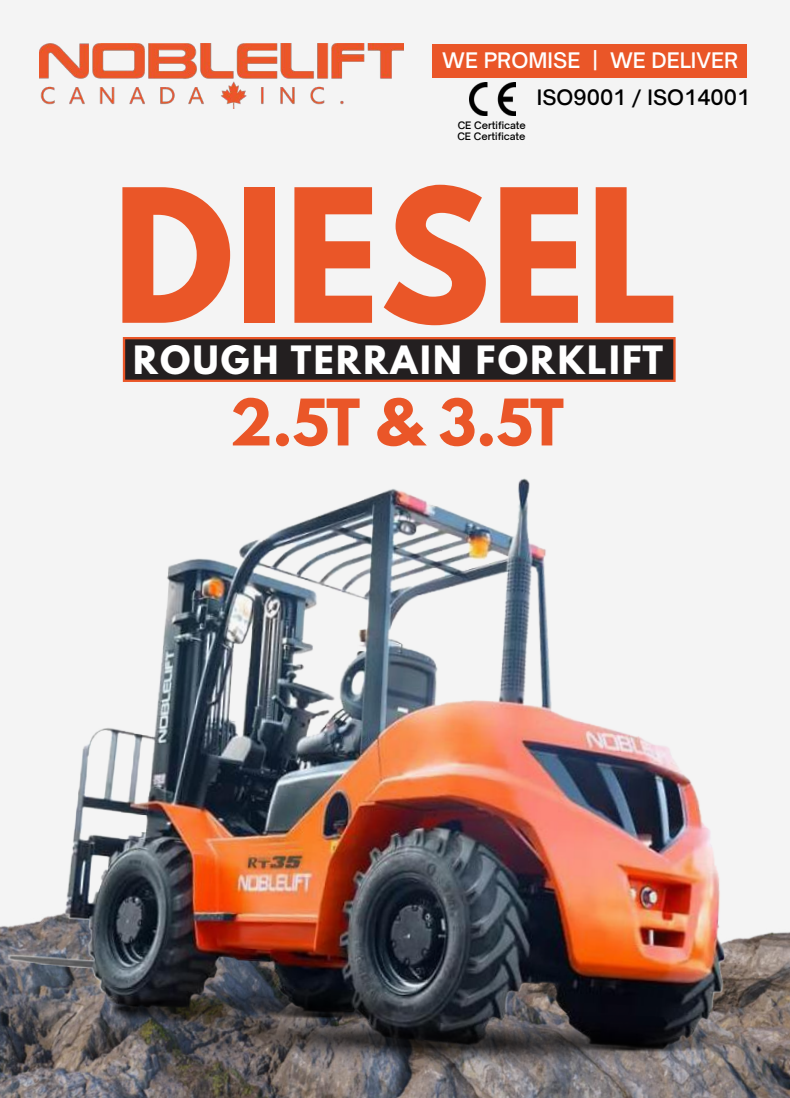
<style>
.page{position:relative;width:790px;height:1098px;background:#fff}
.page>*{position:absolute;margin:0;border:0;box-sizing:border-box;transform-origin:0 0}
.t1{font:700 164.25px "League Spartan";color:#ea5628}
.t2{font:700 56.88px "League Spartan";color:#ea5628}
.t3{font:700 34.62px "League Spartan";letter-spacing:.07em;color:#fff}
.t4{font:500 20.88px "Open Sauce One";color:#fff}
.t5{font:500 20.75px "Open Sauce One";color:#000}
.t6{font:500 10px "Open Sauce One";color:#000}
</style>
<div class="page">
<div style="left:0;top:0;width:789px;height:1011px;background:#f4f4f4"></div>
<img style="left:0;top:926px;width:789px;height:171px">
<svg style="left:123px;top:337px;width:552px;height:45px;background:#392520"></svg>
<div style="left:432px;top:44px;width:314px;height:34px;background:#ea5628"></div>
<img style="left:40px;top:44px;width:363px;height:64px">
<img style="left:469px;top:82px;width:46px;height:33px">
<img style="left:4px;top:478px;width:771px;height:597px">
<svg style="left:106px;top:981px;width:652px;height:84px;background:#414043"></svg>
<h3 class="t4" style="left:442px;top:47px;width:297px">WE PROMISE | WE DELIVER</h3>
<p class="t6" style="left:457px;top:118px;width:70px">CE Certificate</p>
<p class="t6" style="left:457px;top:130px;width:70px">CE Certificate</p>
<h3 class="t5" style="left:536px;top:84px;width:215px">ISO9001 / ISO14001</h3>
<h1 class="t1" style="left:112px;top:128px;width:567px">DIESEL</h1>
<h3 class="t3" style="left:133px;top:332px;width:531px">ROUGH TERRAIN FORKLIFT</h3>
<h2 class="t2" style="left:229px;top:378px;width:335px">2.5T &amp; 3.5T</h2>
</div>
